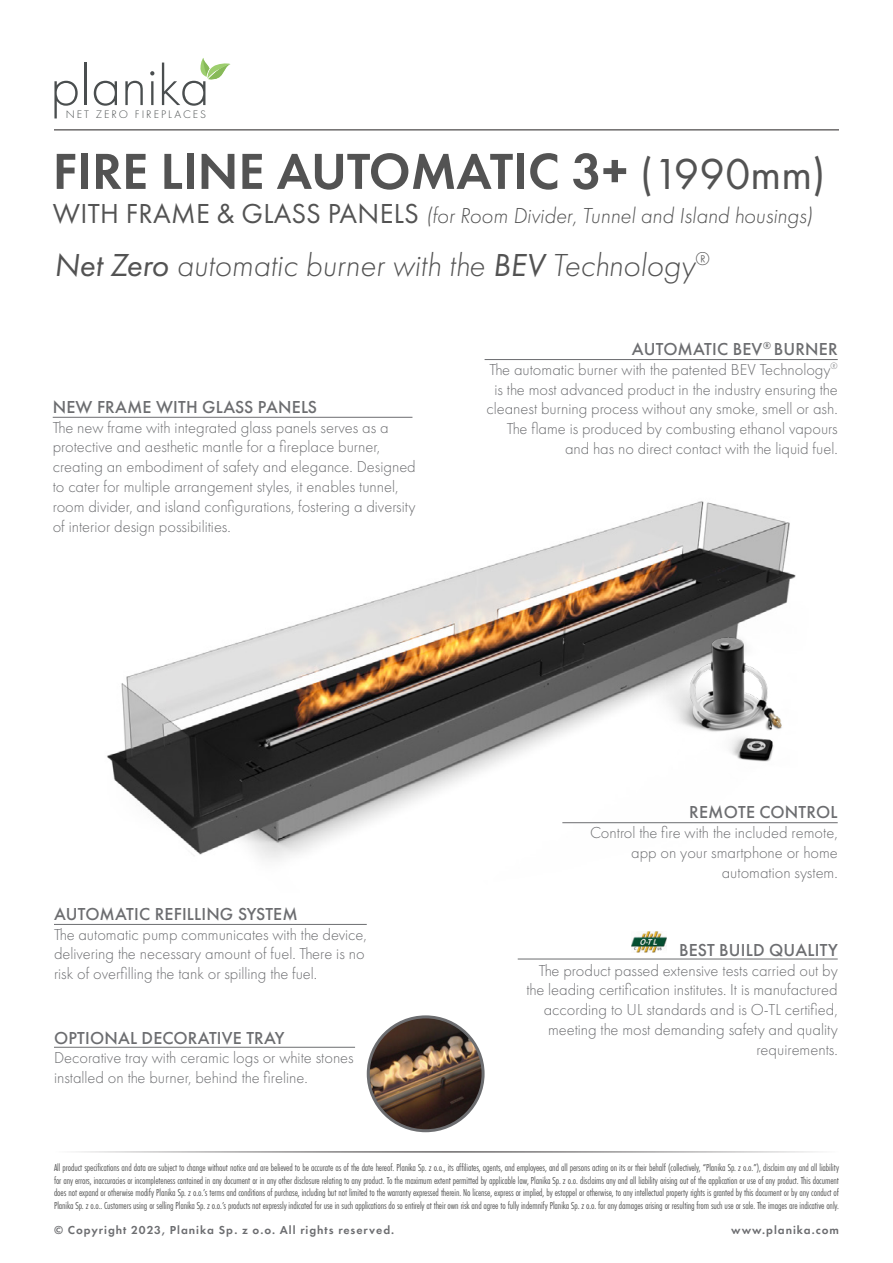
<style>
.page{position:relative;width:893px;height:1263px;background:#fff}
.page>*{position:absolute;margin:0;border:0;box-sizing:border-box;transform-origin:0 0}
.t1{font:300 58.35px "Futura PT";color:#4a4e4f}
.FIREPLACE{font:600 52.5px "Futura PT";color:#535353}
.t2{font:italic 300 33px "Futura PT";color:#535353}
.t3{font:italic 300 22.5px "Futura PT";color:#535353}
.spis_treści_2{font:500 18px "Futura PT";letter-spacing:.01em;color:#6c6d70}
.t4{font:300 16.5px/19.8px "Futura PT";color:#6c6d70}
.t5{font:600 12px "Futura PT";letter-spacing:.08em;color:#6c6d70}
.t6{font:300 11.4px "Futura PT";letter-spacing:.175em;color:#4a4e4f}
.t7{font:10.5px/12.6px "Futura PT Cond";letter-spacing:-.01em;color:#535353;text-align:justify}
.s1{font-weight:400;font-size:45px}
.s2{font-weight:400;font-style:normal;font-size:28.5px}
.s3{font-weight:400}
</style>
<div class="page">
<hr style="left:54px;top:1152px;width:785px;height:1px;background:#231f20">
<hr style="left:54px;top:130px;width:785px;height:1px;background:#231f20">
<svg style="left:200px;top:58px;width:30px;height:22px"></svg>
<img style="left:52px;top:359px;width:786px;height:658px">
<img style="left:649px;top:602px;width:155px;height:155px">
<img style="left:705px;top:696px;width:104px;height:103px">
<img style="left:632px;top:932px;width:34px;height:21px">
<hr style="left:53px;top:417px;width:359px;height:1px;background:#6c6d70">
<hr style="left:562px;top:822px;width:276px;height:1px;background:#6c6d70">
<hr style="left:54px;top:924px;width:313px;height:1px;background:#6c6d70">
<hr style="left:518px;top:959px;width:320px;height:1px;background:#6c6d70">
<img style="left:368px;top:1018px;width:115px;height:113px">
<div style="left:367px;top:1015px;width:118px;height:117px;border:3px solid #6c6d70;border-radius:50%"></div>
<hr style="left:54px;top:1047px;width:301px;height:1px;background:#6c6d70">
<hr style="left:485px;top:359px;width:353px;height:1px;background:#6c6d70">
<h1 class="t1" style="left:50px;top:53px;width:161px">planika</h1>
<p class="t6" style="left:66px;top:108px;width:142px">NET ZERO FIREPLACES</p>
<p class="FIREPLACE" style="left:53px;top:138px;width:774px">FIRE LINE AUTOMATIC 3+ <span class="s1">(1990mm)</span></p>
<p class="t3" style="left:53px;top:203px;width:762px"><span class="s2">WITH FRAME &amp; GLASS PANELS</span> (for Room Divider, Tunnel and Island housings)</p>
<p class="t2" style="left:54px;top:246px;width:657px"><span class="s3">Net Zero</span> automatic burner with the <span class="s3">BEV</span> Technology<sup>®</sup></p>
<p class="spis_treści_2" style="left:53px;top:396px;width:266px">NEW FRAME WITH GLASS PANELS</p>
<p class="t4" style="left:53px;top:417px;width:365px">The new frame with integrated glass panels serves as a protective and aesthetic mantle for a fireplace burner, creating an embodiment of safety and elegance. Designed to cater for multiple arrangement styles, it enables tunnel, room divider, and island configurations, fostering a diversity of interior design possibilities.</p>
<p class="spis_treści_2" style="left:632px;top:338px;width:207px">AUTOMATIC BEV<sup>®</sup> BURNER</p>
<p class="t4" style="left:486px;top:360px;width:353px;text-align:right">The automatic burner with the patented BEV Technology<sup>® </sup>is the most advanced product in the industry ensuring the cleanest burning process without any smoke, smell or ash.<br>The flame is produced by combusting ethanol vapours and has no direct contact with the liquid fuel.</p>
<p class="spis_treści_2" style="left:54px;top:903px;width:245px">AUTOMATIC REFILLING SYSTEM</p>
<p class="t4" style="left:54px;top:924px;width:314px">The automatic pump communicates with the device, delivering the necessary amount of fuel. There is no risk of overfilling the tank or spilling the fuel.</p>
<p class="spis_treści_2" style="left:54px;top:1027px;width:232px">OPTIONAL DECORATIVE TRAY</p>
<p class="t4" style="left:54px;top:1048px;width:301px">Decorative tray with ceramic logs or white stones installed on the burner, behind the fireline.</p>
<p class="spis_treści_2" style="left:689px;top:801px;width:150px">REMOTE CONTROL</p>
<p class="t4" style="left:590px;top:823px;width:249px;text-align:right">Control the fire with the included remote, app on your smartphone or home automation system.</p>
<p class="spis_treści_2" style="left:679px;top:939px;width:160px">BEST BUILD QUALITY</p>
<p class="t4" style="left:526px;top:960px;width:313px;text-align:right">The product passed extensive tests carried out by the leading certification institutes. It is manufactured according to UL standards and is O-TL certified, meeting the most demanding safety and quality requirements.</p>
<p class="t7" style="left:54px;top:1161px;width:786px">All product specifications and data are subject to change without notice and are believed to be accurate as of the date hereof. Planika Sp. z o.o., its affiliates, agents, and employees, and all persons acting on its or their behalf (collectively, “Planika Sp. z o.o.”), disclaim any and all liability for any errors, inaccuracies or incompleteness contained in any document or in any other disclosure relating to any product. To the maximum extent permitted by applicable law, Planika Sp. z o.o. disclaims any and all liability arising out of the application or use of any product. This document does not expand or otherwise modify Planika Sp. z o.o.’s terms and conditions of purchase, including but not limited to the warranty expressed therein. No license, express or implied, by estoppel or otherwise, to any intellectual property rights is granted by this document or by any conduct of Planika Sp. z o.o.. Customers using or selling Planika Sp. z o.o.’s products not expressly indicated for use in such applications do so entirely at their own risk and agree to fully indemnify Planika Sp. z o.o. for any damages arising or resulting from such use or sale. The images are indicative only.</p>
<p class="t5" style="left:54px;top:1223px;width:342px">© Copyright 2023, Planika Sp. z o.o. All rights reserved.</p>
<p class="t5" style="left:731px;top:1223px;width:109px">www.planika.com</p>
</div>
